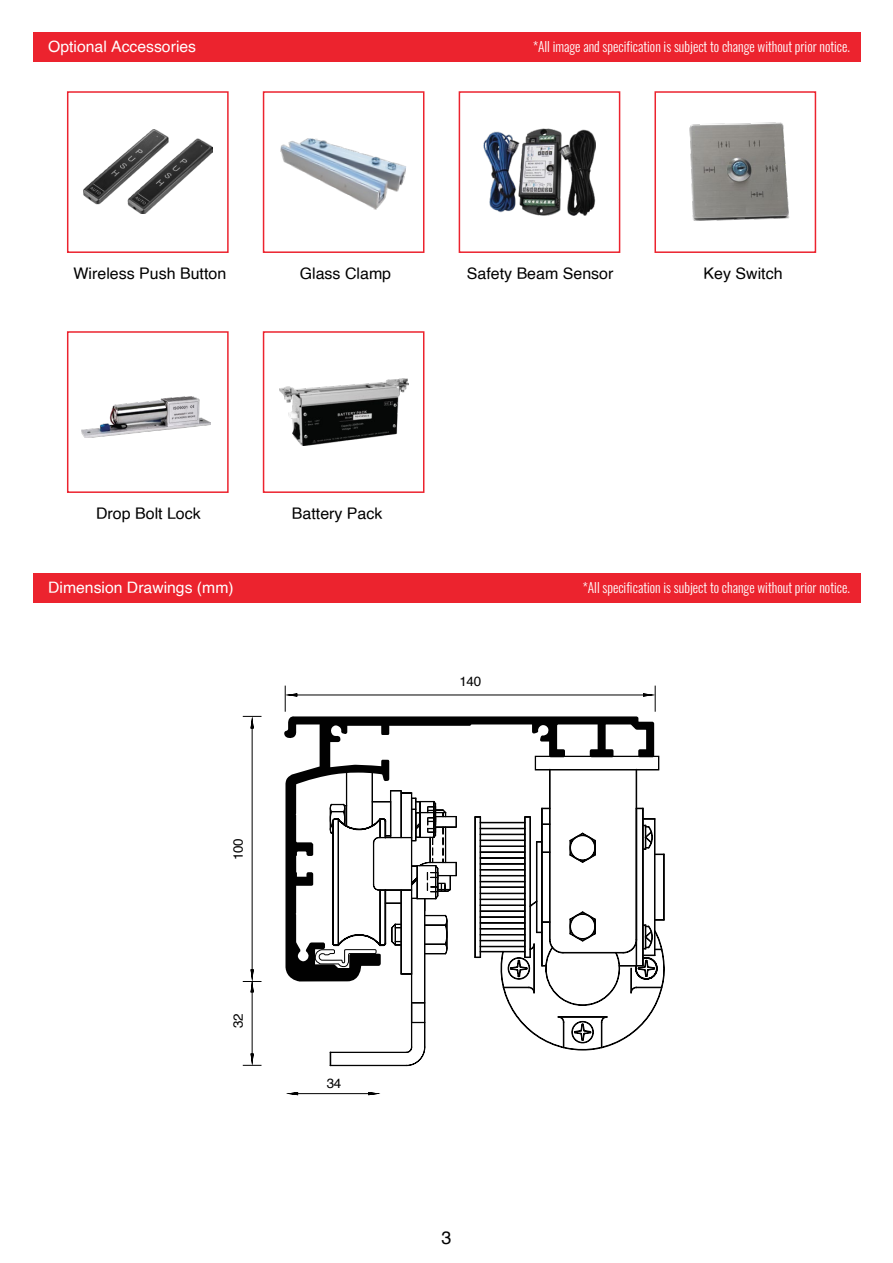
<style>
.page{position:relative;width:893px;height:1263px;background:#fff}
.page>*{position:absolute;margin:0;border:0;box-sizing:border-box;transform-origin:0 0}
.t1{font:18px "Helvetica";color:#010101}
.t2{font:15.9px "Helvetica";color:#010101}
.t3{font:15.75px "Helvetica";color:#fff}
.t4{font:300 13.5px "Oswald";color:#fff}
.t5{font:13.5px "Helvetica";letter-spacing:-.02em;color:#010101}
</style>
<div class="page">
<div style="left:33px;top:573px;width:827px;height:29px;background:#ec232e"></div>
<svg style="left:284px;top:716px;width:370px;height:265px"></svg>
<svg style="left:285px;top:686px;width:12px;height:26px"></svg>
<svg style="left:643px;top:686px;width:13px;height:26px"></svg>
<hr style="left:294px;top:695px;width:352px;height:1px;background:#010101">
<svg style="left:368px;top:1092px;width:12px;height:3px"></svg>
<svg style="left:286px;top:1092px;width:12px;height:3px"></svg>
<svg style="left:243px;top:969px;width:18px;height:23px"></svg>
<svg style="left:243px;top:1053px;width:18px;height:13px"></svg>
<svg style="left:243px;top:716px;width:18px;height:12px"></svg>
<hr style="left:252px;top:725px;width:1px;height:248px;background:#010101">
<hr style="left:252px;top:981px;width:1px;height:75px;background:#010101">
<hr style="left:296px;top:1093px;width:76px;height:1px;background:#010101">
<svg style="left:474px;top:755px;width:191px;height:296px"></svg>
<svg style="left:315px;top:772px;width:142px;height:294px"></svg>
<div style="left:67px;top:91px;width:162px;height:162px;border:2px solid #ec232e"></div>
<div style="left:263px;top:91px;width:161px;height:162px;border:2px solid #ec232e"></div>
<div style="left:459px;top:91px;width:161px;height:162px;border:2px solid #ec232e"></div>
<div style="left:654px;top:91px;width:162px;height:162px;border:2px solid #ec232e"></div>
<div style="left:33px;top:32px;width:827px;height:30px;background:#ec232e"></div>
<div style="left:67px;top:331px;width:162px;height:162px;border:2px solid #ec232e"></div>
<div style="left:263px;top:331px;width:161px;height:162px;border:2px solid #ec232e"></div>
<img style="left:83px;top:130px;width:129px;height:84px">
<img style="left:483px;top:128px;width:113px;height:87px">
<img style="left:280px;top:138px;width:126px;height:72px">
<img style="left:689px;top:122px;width:101px;height:99px">
<img style="left:279px;top:378px;width:129px;height:67px">
<img style="left:81px;top:396px;width:129px;height:42px">
<p class="t3" style="left:48px;top:35px;width:149px">Optional Accessories</p>
<p class="t4" style="left:533px;top:38px;width:318px">*All image and specification is subject to change without prior notice.</p>
<p class="t2" style="left:74px;top:261px;width:154px">Wireless Push Button</p>
<p class="t2" style="left:300px;top:261px;width:93px">Glass Clamp</p>
<p class="t2" style="left:467px;top:261px;width:148px">Safety Beam Sensor</p>
<p class="t2" style="left:703px;top:261px;width:81px">Key Switch</p>
<p class="t2" style="left:96px;top:501px;width:106px">Drop Bolt Lock</p>
<p class="t2" style="left:292px;top:501px;width:92px">Battery Pack</p>
<p class="t3" style="left:48px;top:576px;width:187px">Dimension Drawings (mm)</p>
<p class="t4" style="left:583px;top:579px;width:269px">*All specification is subject to change without prior notice.</p>
<p class="t5" style="left:228px;top:860px;width:23px;rotate:-90deg">100</p>
<p class="t5" style="left:228px;top:1028px;width:16px;rotate:-90deg">32</p>
<p class="t5" style="left:327px;top:1073px;width:16px">34</p>
<p class="t5" style="left:459px;top:670px;width:23px">140</p>
<h1 class="t1" style="left:441px;top:1224px;width:12px">3</h1>
</div>
